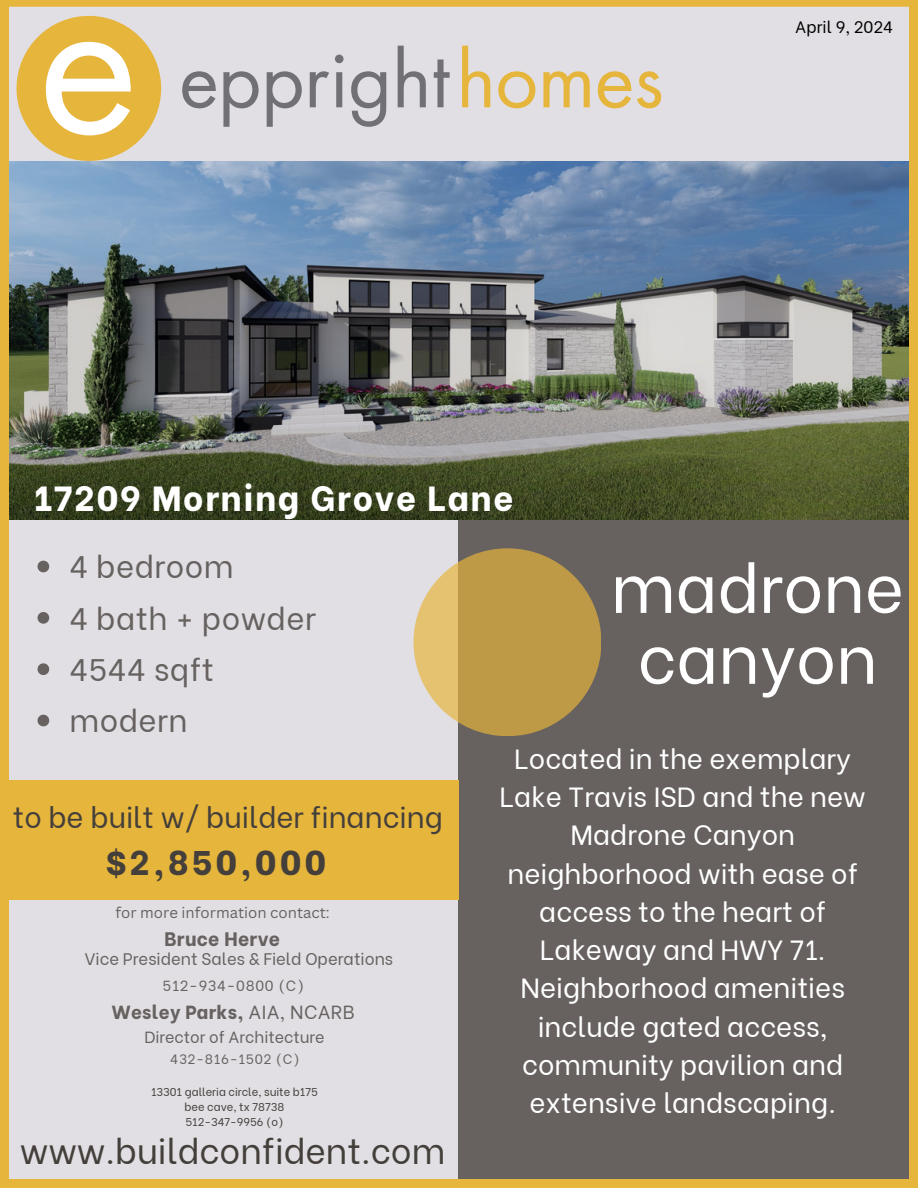
<style>
.page{position:relative;width:918px;height:1188px;background:#e1dfe4}
.page>*{position:absolute;margin:0;border:0;box-sizing:border-box;transform-origin:0 0}
.t1{font:67.5px/70.9px "Be Vietnam";color:#fff;text-align:center}
.t2{font:35.1px "Be Vietnam";color:#443f3a}
.t3{font:800 34.8px "Be Vietnam";letter-spacing:.05em;color:#fff}
.t4{font:800 34.2px "Be Vietnam";letter-spacing:.1em;color:#443f3a}
.t5{font:31.05px "Be Vietnam";letter-spacing:.015em;color:#676260}
.t6{font:29.25px "Be Vietnam";color:#443f3a}
.t7{font:27.6px/38.2px "Be Vietnam";color:#fff;text-align:center}
.t8{font:800 19.5px "Be Vietnam";letter-spacing:.015em;color:#676260}
.t9{font:800 18.9px "Be Vietnam";letter-spacing:.015em;color:#676260}
.t10{font:16.65px "Be Vietnam";color:#676260}
.t11{font:16.5px "Be Vietnam";color:#000}
.t12{font:16.2px "Be Vietnam";color:#676260}
.t13{font:15px "Canva Sans";color:#676260}
.t14{font:14.55px "Be Vietnam";letter-spacing:.05em;color:#676260}
.t15{font:13.5px "Be Vietnam";letter-spacing:.05em;color:#676260}
.t16{font:11.25px "Be Vietnam";color:#443f3a}
.s1{font-weight:400}
</style>
<div class="page">
<div style="left:458px;top:517px;width:455px;height:668px;background:#676260"></div>
<div style="left:0;top:780px;width:459px;height:120px;background:#e6b53c"></div>
<svg style="left:414px;top:548px;width:187px;height:188px;background:#c4a14e"></svg>
<div style="left:0;top:0;width:918px;height:7px;background:#e6b53c"></div>
<div style="left:0;top:1179px;width:918px;height:9px;background:#e6b53c"></div>
<div style="left:909px;top:2px;width:9px;height:1184px;background:#e6b53c"></div>
<div style="left:0;top:0;width:9px;height:1184px;background:#e6b53c"></div>
<img style="left:9px;top:162px;width:900px;height:358px">
<svg style="left:17px;top:16px;width:144px;height:145px"></svg>
<svg style="left:182px;top:71px;width:34px;height:37px"></svg>
<svg style="left:223px;top:71px;width:36px;height:56px"></svg>
<svg style="left:267px;top:71px;width:35px;height:56px"></svg>
<svg style="left:310px;top:71px;width:19px;height:36px"></svg>
<svg style="left:335px;top:55px;width:9px;height:52px"></svg>
<svg style="left:351px;top:71px;width:35px;height:56px"></svg>
<svg style="left:398px;top:46px;width:28px;height:61px"></svg>
<svg style="left:434px;top:60px;width:16px;height:47px"></svg>
<svg style="left:462px;top:46px;width:28px;height:61px"></svg>
<svg style="left:498px;top:71px;width:37px;height:37px"></svg>
<svg style="left:543px;top:71px;width:47px;height:36px"></svg>
<svg style="left:598px;top:71px;width:33px;height:37px"></svg>
<svg style="left:637px;top:71px;width:24px;height:37px"></svg>
<svg style="left:38px;top:561px;width:11px;height:11px"></svg>
<svg style="left:38px;top:612px;width:11px;height:12px"></svg>
<svg style="left:38px;top:663px;width:11px;height:12px"></svg>
<svg style="left:38px;top:715px;width:11px;height:11px"></svg>
<p class="t11" style="left:795px;top:14px;width:99px">April 9, 2024</p>
<p class="t3" style="left:34px;top:469px;width:481px">17209 Morning Grove Lane</p>
<p class="t5" style="left:69px;top:541px;width:166px">4 bedroom</p>
<p class="t5" style="left:69px;top:592px;width:248px">4 bath + powder</p>
<p class="t5" style="left:69px;top:644px;width:146px">4544 sqft</p>
<p class="t5" style="left:69px;top:695px;width:120px">modern</p>
<p class="t1" style="left:611px;top:546px;width:295px">madrone canyon</p>
<p class="t6" style="left:13px;top:793px;width:431px">to be built w/ builder financing</p>
<h6 class="t4" style="left:106px;top:834px;width:222px">$2,850,000</h6>
<p class="t13" style="left:115px;top:902px;width:216px">for more information contact:</p>
<p class="t8" style="left:164px;top:922px;width:117px">Bruce Herve</p>
<p class="t14" style="left:163px;top:974px;width:143px">512-934-0800 (C)</p>
<p class="t10" style="left:85px;top:945px;width:310px">Vice President Sales &amp; Field Operations</p>
<p class="t9" style="left:112px;top:996px;width:244px">Wesley Parks, <span class="s1">AIA, NCARB</span></p>
<p class="t15" style="left:170px;top:1048px;width:131px">432-816-1502 (C)</p>
<p class="t16" style="left:151px;top:1082px;width:168px">13301 galleria circle, suite b175</p>
<p class="t16" style="left:185px;top:1097px;width:101px">bee cave, tx 78738</p>
<p class="t16" style="left:185px;top:1112px;width:100px">512-347-9956 (o)</p>
<p class="t12" style="left:144px;top:1024px;width:182px">Director of Architecture</p>
<h1 class="t2" style="left:20px;top:1122px;width:427px">www.buildconfident.com</h1>
<h5 class="t7" style="left:500px;top:737px;width:368px">Located in the exemplary<br>Lake Travis ISD and the new<br>Madrone Canyon neighborhood with ease of access to the heart of<br>Lakeway and HWY 71.<br>Neighborhood amenities include gated access, community pavilion and extensive landscaping.</h5>
</div>
